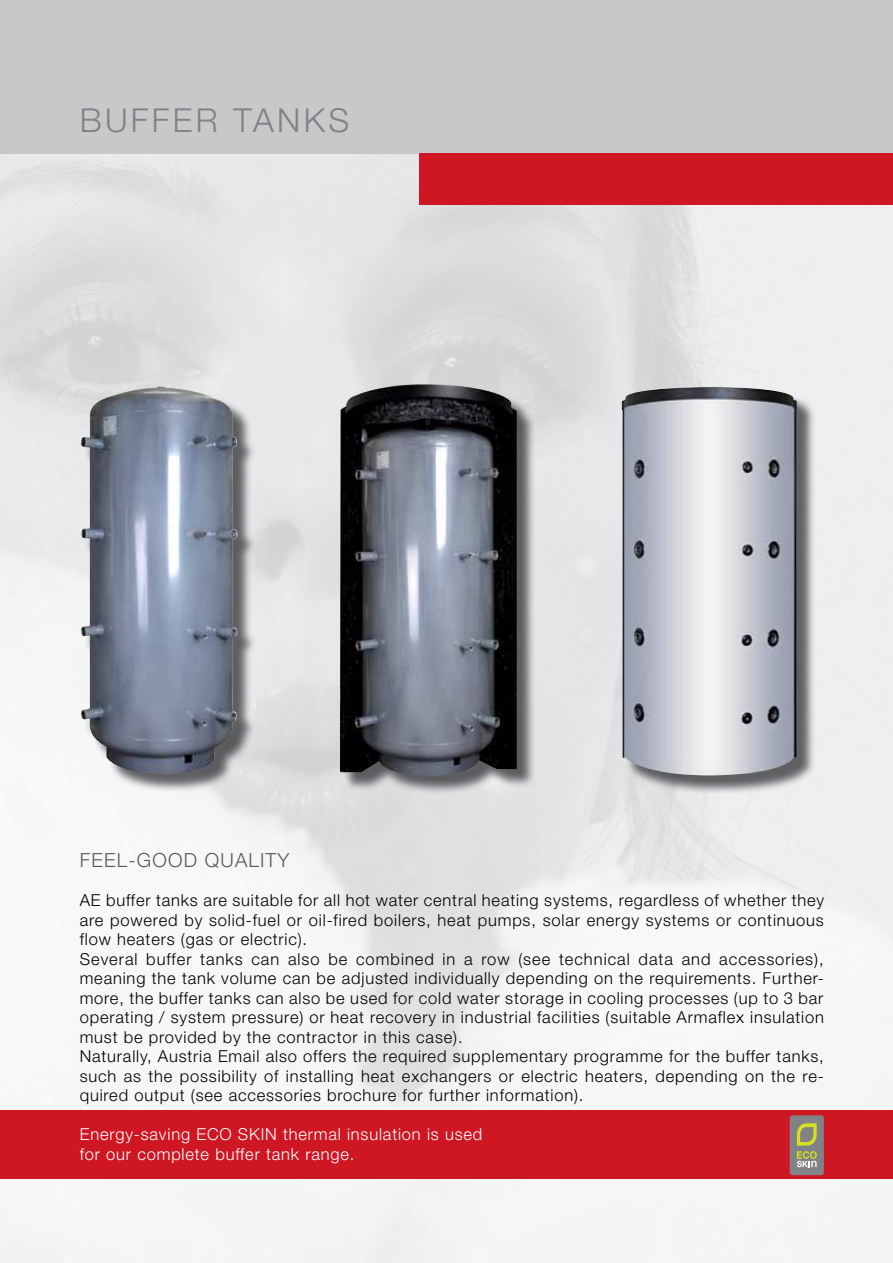
<style>
.page{position:relative;width:893px;height:1263px;background:#fff}
.page>*{position:absolute;margin:0;border:0;box-sizing:border-box;transform-origin:0 0}
.t1{font:300 33px "Helvetica Neue";letter-spacing:.1em;color:#808285}
.t2{font:300 19.5px "Helvetica Neue";letter-spacing:.06em;color:#58595b}
.t3{font:300 16.5px/19.5px "Helvetica Neue CE";letter-spacing:.05em;color:#000}
.t4{font:300 16.5px/19.5px "Helvetica Neue CE";letter-spacing:.05em;color:#fff}
</style>
<div class="page">
<img style="left:0;top:153px;width:893px;height:1110px">
<div style="left:0;top:0;width:893px;height:153px;background:#c7c8ca"></div>
<div style="left:420px;top:153px;width:473px;height:51px;background:#ce1723"></div>
<img style="left:343px;top:387px;width:192px;height:407px">
<img style="left:340px;top:384px;width:177px;height:392px">
<img style="left:84px;top:389px;width:172px;height:403px">
<img style="left:80px;top:386px;width:158px;height:388px">
<img style="left:625px;top:390px;width:190px;height:404px">
<img style="left:622px;top:387px;width:175px;height:388px">
<div style="left:0;top:1110px;width:893px;height:69px;background:#ce1723"></div>
<div style="left:790px;top:1115px;width:34px;height:60px;background:#808285;border-radius:3px"></div>
<svg style="left:797px;top:1123px;width:20px;height:44px"></svg>
<h1 class="t1" style="left:80px;top:100px;width:271px">BUFFER TANKS</h1>
<p class="t2" style="left:80px;top:848px;width:211px">FEEL-GOOD QUALITY</p>
<p class="t3" style="left:80px;top:891px;width:746px">AE buffer tanks are suitable for all hot water central heating systems, regardless of whether they are powered by solid-fuel or oil-fired boilers, heat pumps, solar energy systems or continuous flow heaters (gas or electric).<br>Several buffer tanks can also be combined in a row (see technical data and accessories), meaning the tank volume can be adjusted individually depending on the requirements. Further&shy;more, the buffer tanks can also be used for cold water storage in cooling processes (up to 3 bar operating / system pressure) or heat recovery in industrial facilities (suitable Armaflex insulation must be provided by the contractor in this case).<br>Naturally, Austria Email also offers the required supplementary programme for the buffer tanks, such as the possibility of installing heat exchangers or electric heaters, depending on the re&shy;quired output (see accessories brochure for further information).</p>
<p class="t4" style="left:80px;top:1125px;width:404px">Energy-saving ECO SKIN thermal insulation is used for our complete buffer tank range.</p>
</div>
